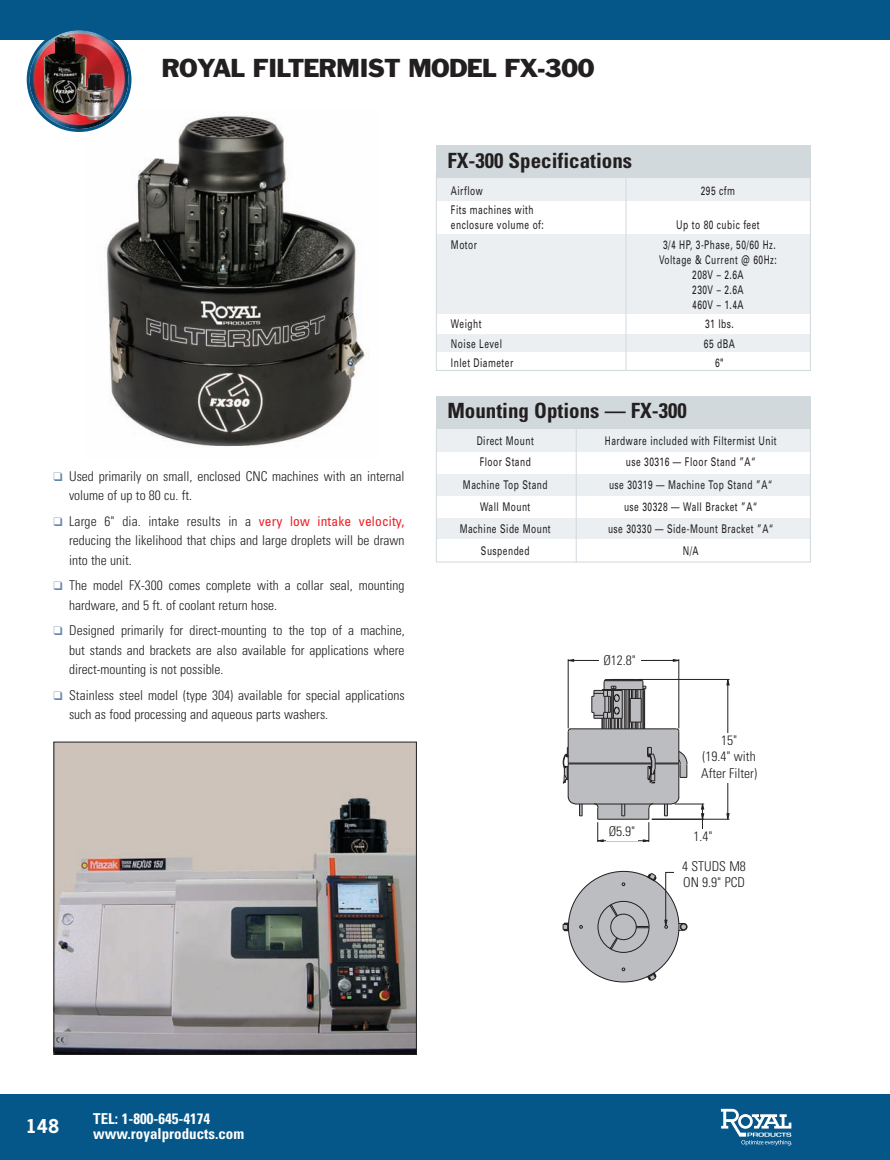
<style>
.page{position:relative;width:890px;height:1160px;background:#fff}
.page>*{position:absolute;margin:0;border:0;box-sizing:border-box;transform-origin:0 0}
.t1{font:24px "Franklin Gothic";letter-spacing:-.035em;color:#231f20}
.t2{font:700 condensed 21px "Univers";color:#231f20}
.t3{font:700 18px "News Gothic";color:#fff}
.t4{font:700 condensed 15px/15px "Univers";color:#fff}
.t5{font:300 condensed 13.5px/19.4px "Univers";color:#231f20}
.t6{font:12px/15px "Univers";letter-spacing:.055em;color:#231f20;scale:.7 1}
.s1{color:#6386ae}
.s2{font-weight:400;color:#ee1d23}
</style>
<div class="page">
<div style="left:0;top:1094px;width:890px;height:66px;background:#055689"></div>
<img style="left:106px;top:112px;width:259px;height:335px">
<div style="left:0;top:0;width:890px;height:40px;background:#055689"></div>
<img style="left:27px;top:30px;width:104px;height:102px">
<img style="left:43px;top:35px;width:71px;height:85px">
<svg style="left:721px;top:1109px;width:71px;height:37px"></svg>
<div style="left:436px;top:176px;width:375px;height:24px;background:#ebeff2"></div>
<div style="left:436px;top:234px;width:375px;height:80px;background:#ebeff2"></div>
<div style="left:436px;top:334px;width:375px;height:18px;background:#ebeff2"></div>
<div style="left:436px;top:172px;width:375px;height:199px;border:1px solid #d1d9dd"></div>
<hr style="left:626px;top:172px;width:1px;height:198px;background:#d1d9dd">
<div style="left:436px;top:145px;width:375px;height:33px;background:#d1d9dd"></div>
<img style="left:56px;top:744px;width:359px;height:309px">
<div style="left:54px;top:742px;width:363px;height:313px;border:1px solid #231f20"></div>
<div style="left:568px;top:871px;width:111px;height:111px;background:#bcbdc0;border-radius:50%"></div>
<svg style="left:636px;top:926px;width:11px;height:2px"></svg>
<hr style="left:652px;top:819px;width:77px;height:1px;background:#231f20">
<hr style="left:638px;top:679px;width:91px;height:1px;background:#231f20">
<hr style="left:727px;top:685px;width:1px;height:129px;background:#231f20">
<svg style="left:727px;top:813px;width:2px;height:7px"></svg>
<svg style="left:727px;top:678px;width:2px;height:7px"></svg>
<div style="left:598px;top:901px;width:51px;height:51px;border:1px solid #231f20;border-radius:50%"></div>
<hr style="left:568px;top:659px;width:1px;height:69px;background:#231f20">
<hr style="left:679px;top:659px;width:1px;height:69px;background:#231f20">
<hr style="left:574px;top:660px;width:99px;height:1px;background:#231f20">
<svg style="left:567px;top:659px;width:7px;height:2px"></svg>
<svg style="left:673px;top:659px;width:7px;height:2px"></svg>
<svg style="left:563px;top:923px;width:6px;height:8px"></svg>
<svg style="left:610px;top:938px;width:8px;height:11px"></svg>
<div style="left:611px;top:914px;width:25px;height:26px;border:1px solid #231f20;border-radius:50%"></div>
<svg style="left:610px;top:904px;width:8px;height:13px"></svg>
<svg style="left:647px;top:973px;width:9px;height:8px"></svg>
<svg style="left:665px;top:872px;width:22px;height:59px"></svg>
<svg style="left:647px;top:873px;width:9px;height:8px"></svg>
<svg style="left:563px;top:679px;width:141px;height:163px"></svg>
<div style="left:599px;top:649px;width:42px;height:24px;background:#fff"></div>
<div style="left:606px;top:824px;width:32px;height:17px;background:#fff"></div>
<div style="left:691px;top:733px;width:76px;height:49px;background:#fff"></div>
<div style="left:683px;top:829px;width:40px;height:18px;background:#fff"></div>
<div style="left:674px;top:858px;width:80px;height:35px;background:#fff"></div>
<div style="left:436px;top:429px;width:375px;height:22px;background:#ebeff2"></div>
<div style="left:436px;top:474px;width:375px;height:22px;background:#ebeff2"></div>
<div style="left:436px;top:518px;width:375px;height:21px;background:#ebeff2"></div>
<div style="left:436px;top:423px;width:375px;height:139px;border:1px solid #d1d9dd"></div>
<hr style="left:576px;top:423px;width:1px;height:139px;background:#d1d9dd">
<div style="left:436px;top:396px;width:375px;height:33px;background:#d1d9dd"></div>
<p class="t1" style="left:161px;top:59px;width:435px">ROYAL FILTERMIST MODEL FX-300</p>
<p class="t2" style="left:447px;top:152px;width:186px">FX-300 Specifications</p>
<p class="t6" style="left:451px;top:184px;width:47px">Airflow</p>
<p class="t6" style="left:701px;top:184px;width:51px">295 cfm</p>
<p class="t6" style="left:451px;top:203px;width:134px">Fits machines with enclosure volume of:</p>
<p class="t6" style="left:676px;top:218px;width:121px">Up to 80 cubic feet</p>
<p class="t6" style="left:451px;top:238px;width:39px">Motor</p>
<p class="t6" style="left:659px;top:238px;width:170px;text-align:center">3/4 HP, 3-Phase, 50/60 Hz.<br>Voltage &amp; Current @ 60Hz:<br>208V – 2.6A<br>230V – 2.6A<br>460V – 1.4A</p>
<p class="t6" style="left:451px;top:317px;width:45px">Weight</p>
<p class="t6" style="left:705px;top:317px;width:43px">31 lbs.</p>
<p class="t6" style="left:451px;top:337px;width:75px">Noise Level</p>
<p class="t6" style="left:704px;top:337px;width:46px">65 dBA</p>
<p class="t6" style="left:451px;top:356px;width:91px">Inlet Diameter</p>
<p class="t6" style="left:715px;top:356px;width:14px">6"</p>
<p class="t5" style="left:69px;top:468px;width:337px;text-indent:-16px"><span class="s1">❑</span> Used primarily on small, enclosed CNC machines with an internal volume of up to 80 cu. ft.</p>
<p class="t5" style="left:69px;top:513px;width:337px;text-align:justify;text-indent:-16px"><span class="s1">❑</span> Large 6" dia. intake results in a <span class="s2">very low intake velocity, </span>reducing the likelihood that chips and large droplets will be drawn into the unit.</p>
<p class="t5" style="left:69px;top:577px;width:337px;text-indent:-16px"><span class="s1">❑</span> The model FX-300 comes complete with a collar seal, mounting hardware, and 5 ft. of coolant return hose.</p>
<p class="t5" style="left:69px;top:622px;width:337px;text-align:justify;text-indent:-16px"><span class="s1">❑</span> Designed primarily for direct-mounting to the top of a machine, but stands and brackets are also available for applications where direct-mounting is not possible.</p>
<p class="t5" style="left:69px;top:686px;width:337px;text-indent:-16px"><span class="s1">❑</span> Stainless steel model (type 304) available for special applications such as food processing and aqueous parts washers.</p>
<p class="t2" style="left:447px;top:403px;width:241px">Mounting Options — FX-300</p>
<p class="t6" style="left:477px;top:434px;width:83px">Direct Mount</p>
<p class="t6" style="left:605px;top:434px;width:247px">Hardware included with Filtermist Unit</p>
<p class="t6" style="left:480px;top:456px;width:75px">Floor Stand</p>
<p class="t6" style="left:626px;top:456px;width:187px">use 30316 — Floor Stand ”A“</p>
<p class="t6" style="left:463px;top:478px;width:122px">Machine Top Stand</p>
<p class="t6" style="left:609px;top:478px;width:235px">use 30319 — Machine Top Stand ”A“</p>
<p class="t6" style="left:480px;top:500px;width:73px">Wall Mount</p>
<p class="t6" style="left:624px;top:500px;width:192px">use 30328 — Wall Bracket ”A“</p>
<p class="t6" style="left:460px;top:522px;width:132px">Machine Side Mount</p>
<p class="t6" style="left:608px;top:522px;width:238px">use 30330 — Side-Mount Bracket ”A“</p>
<p class="t6" style="left:481px;top:545px;width:71px">Suspended</p>
<p class="t6" style="left:683px;top:545px;width:24px">N/A</p>
<p class="t5" style="left:603px;top:652px;width:34px">Ø12.8"</p>
<p class="t5" style="left:609px;top:823px;width:28px">Ø5.9"</p>
<p class="t5" style="left:701px;top:733px;width:57px;line-height:16.5px;text-align:center">15"<br>(19.4" with<br>After Filter)</p>
<p class="t5" style="left:682px;top:823px;width:65px;line-height:29.2px;text-indent:11px">1.4"<br>4 STUDS M8</p>
<p class="t5" style="left:683px;top:874px;width:63px">ON 9.9" PCD</p>
<p class="t3" style="left:26px;top:1116px;width:35px">148</p>
<p class="t4" style="left:93px;top:1112px;width:152px">TEL: 1-800-645-4174 www.royalproducts.com</p>
</div>
